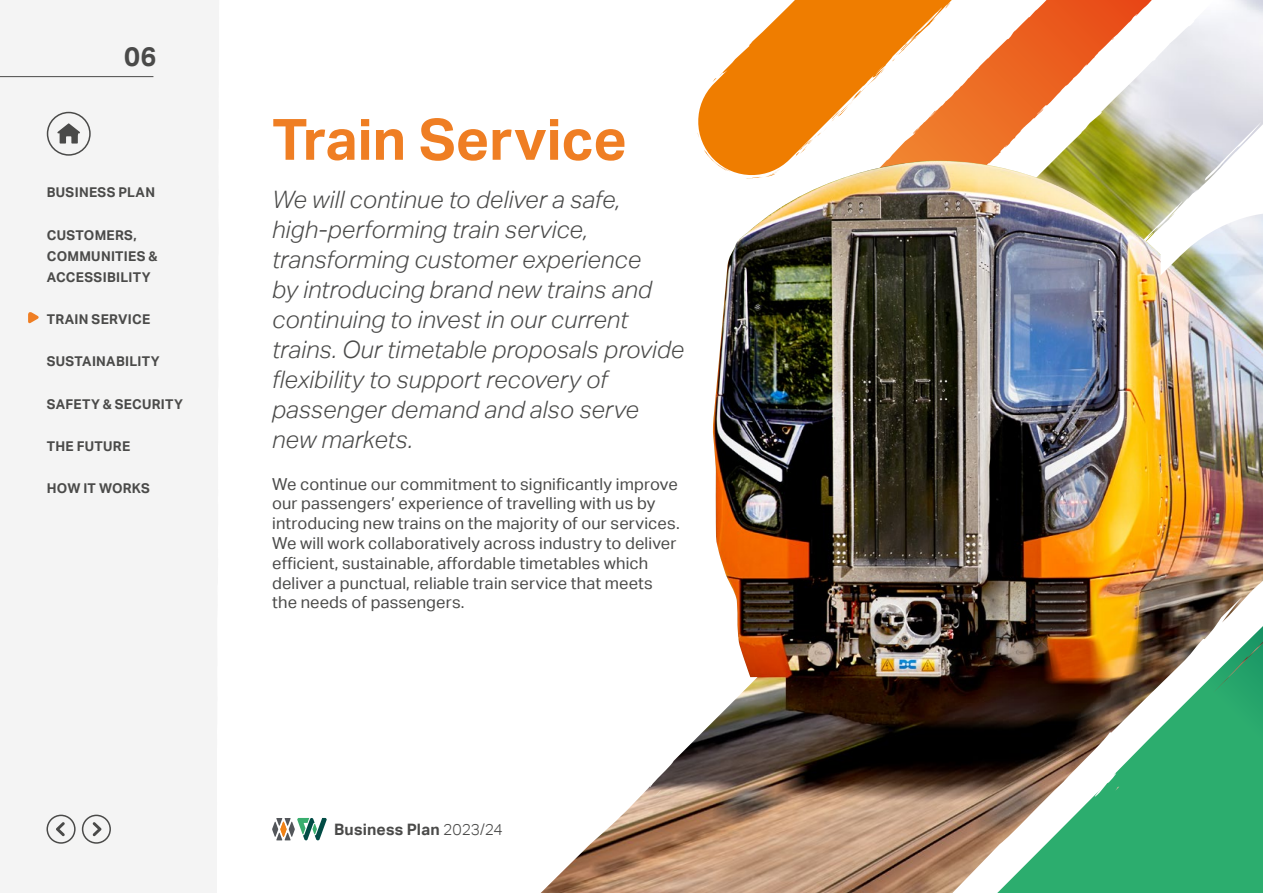
<style>
.page{position:relative;width:1263px;height:893px;background:#fff}
.page>*{position:absolute;margin:0;border:0;box-sizing:border-box;transform-origin:0 0}
.t1{font:700 57px "Aktiv Grotesk";letter-spacing:-.005em;color:#ef7e23}
.t2{font:700 27px "Aktiv Grotesk";color:#4a4a49}
.t3{font:italic 300 24px/30px "Aktiv Grotesk";color:#4a4a49}
.t4{font:16.5px/19.8px "Aktiv Grotesk";letter-spacing:.01em;color:#4a4a49}
.t5{font:700 15.75px "Aktiv Grotesk";letter-spacing:.015em;color:#4a4a49}
.t6{font:700 13.5px/21px "Aktiv Grotesk";letter-spacing:.02em;color:#4a4a49}
.s1{font-weight:300}
</style>
<div class="page">
<div style="left:0;top:0;width:216px;height:893px;background:#f4f4f4"></div>
<hr style="left:0;top:76px;width:153px;height:1px;background:#4a4a49">
<svg style="left:272px;top:817px;width:55px;height:24px"></svg>
<div style="left:46px;top:815px;width:30px;height:29px;border:2px solid #4a4a49;border-radius:50%"></div>
<div style="left:82px;top:815px;width:29px;height:29px;border:2px solid #4a4a49;border-radius:50%"></div>
<svg style="left:56px;top:822px;width:9px;height:14px"></svg>
<svg style="left:93px;top:822px;width:8px;height:14px"></svg>
<svg style="left:57px;top:123px;width:23px;height:21px"></svg>
<div style="left:47px;top:112px;width:44px;height:44px;border:2px solid #4a4a49;border-radius:50%"></div>
<svg style="left:28px;top:312px;width:11px;height:12px"></svg>
<svg style="left:698px;top:0;width:211px;height:161px;fill:#ef7d00"></svg>
<svg style="left:697px;top:133px;width:3px;height:7px"></svg>
<svg style="left:704px;top:150px;width:26px;height:11px"></svg>
<svg style="left:794px;top:68px;width:91px;height:90px"></svg>
<svg style="left:892px;top:42px;width:16px;height:19px"></svg>
<svg style="left:712px;top:78px;width:5px;height:4px"></svg>
<img style="left:909px;top:0;width:354px;height:214px">
<img style="left:541px;top:214px;width:722px;height:679px">
<img style="left:712px;top:161px;width:448px;height:542px">
<svg style="left:997px;top:626px;width:266px;height:267px;background:#5e936a"></svg>
<h2 class="t2" style="left:124px;top:41px;width:34px">06</h2>
<p class="t6" style="left:47px;top:182px;width:110px">BUSINESS PLAN</p>
<p class="t6" style="left:47px;top:225px;width:112px">CUSTOMERS,<br>COMMUNITIES &amp;<br>ACCESSIBILITY</p>
<p class="t6" style="left:47px;top:309px;width:105px">TRAIN SERVICE</p>
<p class="t6" style="left:47px;top:351px;width:114px">SUSTAINABILITY</p>
<p class="t6" style="left:47px;top:393px;width:138px">SAFETY &amp; SECURITY</p>
<p class="t6" style="left:47px;top:436px;width:85px">THE FUTURE</p>
<p class="t6" style="left:47px;top:478px;width:105px">HOW IT WORKS</p>
<h1 class="t1" style="left:272px;top:107px;width:356px">Train Service</h1>
<p class="t3" style="left:272px;top:185px;width:414px">We will continue to deliver a safe, high-performing train service, transforming customer experience<br>by introducing brand new trains and continuing to invest in our current trains. Our timetable proposals provide flexibility to support recovery of passenger demand and also serve new markets.</p>
<p class="t4" style="left:272px;top:474px;width:409px">We continue our commitment to significantly improve our passengers’ experience of travelling with us by introducing new trains on the majority of our services.<br>We will work collaboratively across industry to deliver efficient, sustainable, affordable timetables which deliver a punctual, reliable train service that meets the needs of passengers.</p>
<p class="t5" style="left:334px;top:820px;width:170px">Business Plan <span class="s1">2023/24</span></p>
</div>
